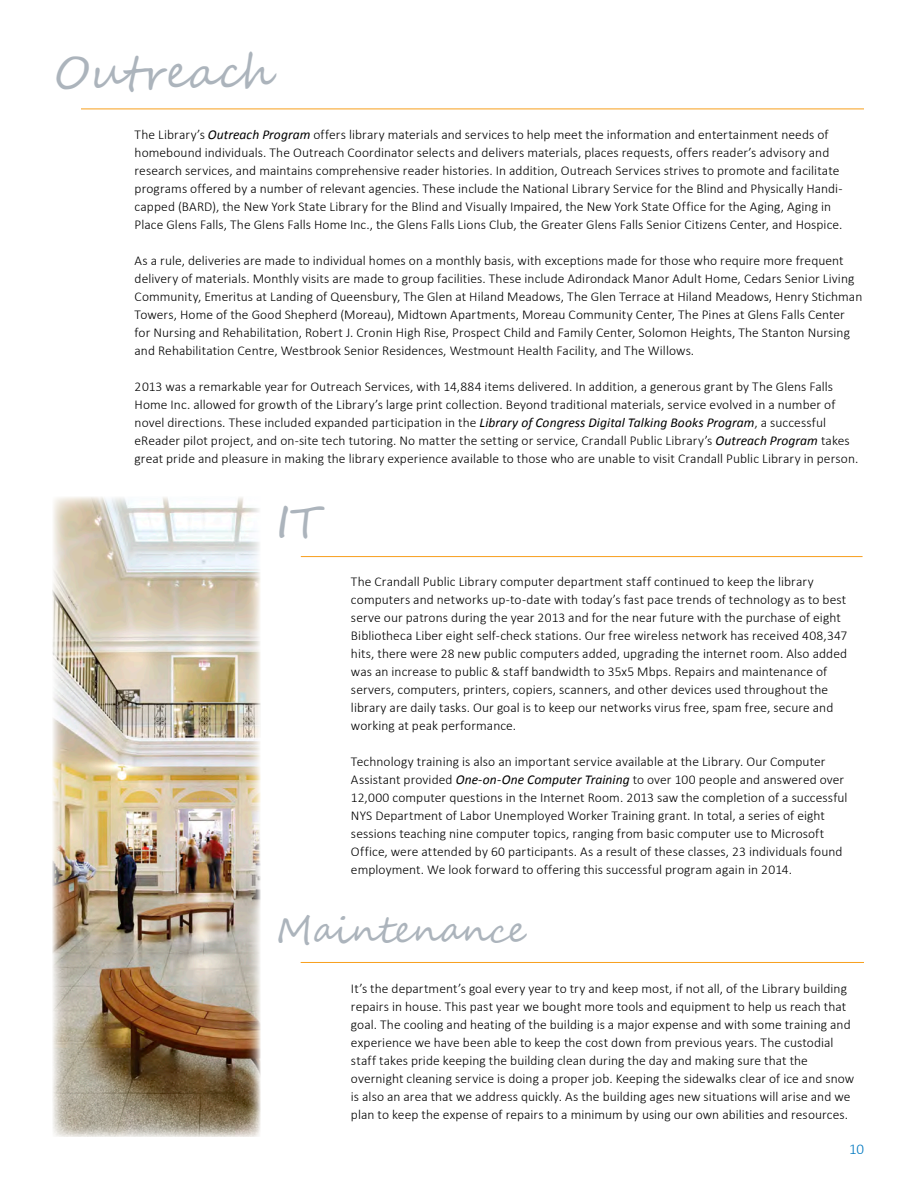
<style>
.page{position:relative;width:918px;height:1188px;background:#fff}
.page>*{position:absolute;margin:0;border:0;box-sizing:border-box;transform-origin:0 0}
.Header_2{font:45px "Segoe Script";color:#acb4bc}
.Header_2-2{font:36px "Segoe Script";color:#acb4bc}
.Pres_Dir_Message_Cop{font:300 15px "Calibri";color:#0078c0}
.Body_Text{font:300 13.5px/18px "Calibri";letter-spacing:.005em;color:#000001}
.s1{font-weight:400;font-style:italic}
</style>
<div class="page">
<hr style="left:81px;top:109px;width:783px;height:1px;background:#f89f1c">
<hr style="left:301px;top:556px;width:562px;height:1px;background:#f89f1c">
<hr style="left:301px;top:962px;width:563px;height:1px;background:#f89f1c">
<img style="left:52px;top:497px;width:208px;height:640px">
<p class="Header_2" style="left:54px;top:35px;width:224px">Outreach</p>
<p class="Body_Text" style="left:135px;top:126px;width:710px">The Library’s <span class="s1">Outreach Program</span> offers library materials and services to help meet the information and entertainment needs of homebound individuals. The Outreach Coordinator selects and delivers materials, places requests, offers reader’s advisory and research services, and maintains comprehensive reader histories. In addition, Outreach Services strives to promote and facilitate programs offered by a number of relevant agencies. These include the National Library Service for the Blind and Physically Handi&shy;capped (BARD), the New York State Library for the Blind and Visually Impaired, the New York State Office for the Aging, Aging in Place Glens Falls, The Glens Falls Home Inc., the Glens Falls Lions Club, the Greater Glens Falls Senior Citizens Center, and Hospice.</p>
<p class="Body_Text" style="left:135px;top:252px;width:729px">As a rule, deliveries are made to individual homes on a monthly basis, with exceptions made for those who require more frequent delivery of materials. Monthly visits are made to group facilities. These include Adirondack Manor Adult Home, Cedars Senior Living Community, Emeritus at Landing of Queensbury, The Glen at Hiland Meadows, The Glen Terrace at Hiland Meadows, Henry Stichman Towers, Home of the Good Shepherd (Moreau), Midtown Apartments, Moreau Community Center, The Pines at Glens Falls Center for Nursing and Rehabilitation, Robert J. Cronin High Rise, Prospect Child and Family Center, Solomon Heights, The Stanton Nursing and Rehabilitation Centre, Westbrook Senior Residences, Westmount Health Facility, and The Willows.</p>
<p class="Body_Text" style="left:135px;top:378px;width:725px">2013 was a remarkable year for Outreach Services, with 14,884 items delivered. In addition, a generous grant by The Glens Falls Home Inc. allowed for growth of the Library’s large print collection. Beyond traditional materials, service evolved in a number of novel directions. These included expanded participation in the <span class="s1">Library of Congress Digital Talking Books Program</span>, a successful eReader pilot project, and on-site tech tutoring. No matter the setting or service, Crandall Public Library’s <span class="s1">Outreach Program</span> takes great pride and pleasure in making the library experience available to those who are unable to visit Crandall Public Library in person.</p>
<p class="Header_2" style="left:276px;top:486px;width:47px">IT</p>
<p class="Body_Text" style="left:351px;top:572px;width:498px">The Crandall Public Library computer department staff continued to keep the library computers and networks up-to-date with today’s fast pace trends of technology as to best serve our patrons during the year 2013 and for the near future with the purchase of eight Bibliotheca Liber eight self-check stations. Our free wireless network has received 408,347 hits, there were 28 new public computers added, upgrading the internet room. Also added was an increase to public &amp; staff bandwidth to 35x5 Mbps. Repairs and maintenance of servers, computers, printers, copiers, scanners, and other devices used throughout the library are daily tasks. Our goal is to keep our networks virus free, spam free, secure and working at peak performance.</p>
<p class="Body_Text" style="left:351px;top:752px;width:498px">Technology training is also an important service available at the Library. Our Computer Assistant provided <span class="s1">One-on-One Computer Training</span> to over 100 people and answered over 12,000 computer questions in the Internet Room. 2013 saw the completion of a successful NYS Department of Labor Unemployed Worker Training grant. In total, a series of eight sessions teaching nine computer topics, ranging from basic computer use to Microsoft Office, were attended by 60 participants. As a result of these classes, 23 individuals found employment. We look forward to offering this successful program again in 2014.</p>
<p class="Header_2-2" style="left:277px;top:901px;width:251px">Maintenance</p>
<p class="Body_Text" style="left:351px;top:979px;width:505px">It’s the department’s goal every year to try and keep most, if not all, of the Library building repairs in house. This past year we bought more tools and equipment to help us reach that goal. The cooling and heating of the building is a major expense and with some training and experience we have been able to keep the cost down from previous years. The custodial staff takes pride keeping the building clean during the day and making sure that the overnight cleaning service is doing a proper job. Keeping the sidewalks clear of ice and snow is also an area that we address quickly. As the building ages new situations will arise and we plan to keep the expense of repairs to a minimum by using our own abilities and resources.</p>
<p class="Pres_Dir_Message_Cop" style="left:849px;top:1140px;width:16px">10</p>
</div>
